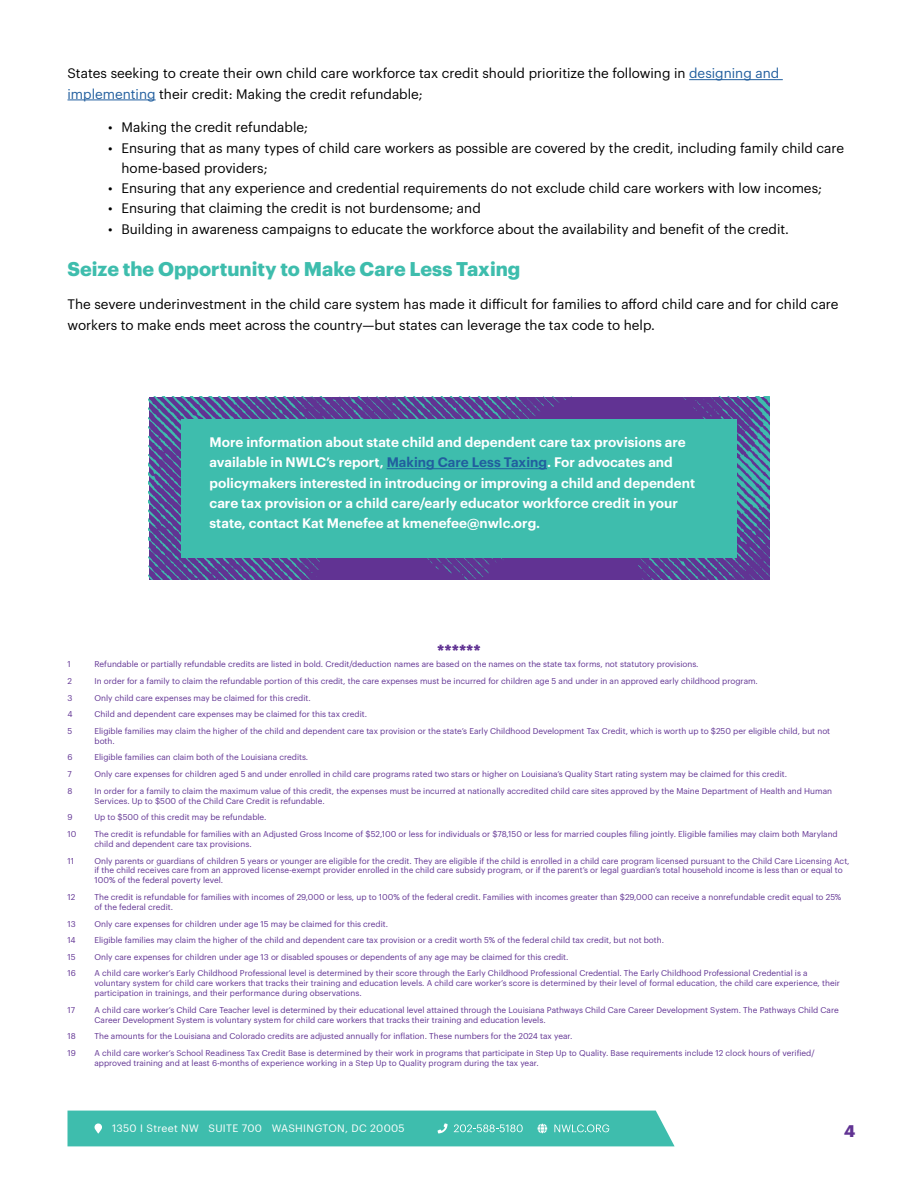
<style>
.page{position:relative;width:918px;height:1188px;background:#fff}
.page>*{position:absolute;margin:0;border:0;box-sizing:border-box;transform-origin:0 0}
.t1{font:700 19.5px "Graphik";color:#3ebdad}
.t2{font:700 16.5px "Graphik";color:#613393}
.t3{font:13.5px/20.2px "Graphik";color:#000}
.t4{font:600 13.5px/20.2px "Graphik";color:#fff}
.t5{font:10.5px "Graphik";letter-spacing:.03em;color:#fff}
.t6{font:8.25px/9.9px "Graphik";color:#613393}
.s1{color:#215e9e}
</style>
<div class="page">
<div style="left:67px;top:1111px;width:608px;height:35px;background:#3ebdad"></div>
<hr style="left:689px;top:79px;width:94px;height:1px;background:#215e9e">
<hr style="left:68px;top:99px;width:88px;height:1px;background:#215e9e">
<img style="left:149px;top:397px;width:620px;height:182px">
<div style="left:181px;top:419px;width:556px;height:138px;background:#3ebdad"></div>
<hr style="left:387px;top:468px;width:160px;height:1px;background:#215e9e">
<h3 class="t3" style="left:68px;top:62px;width:713px">States seeking to create their own child care workforce tax credit should prioritize the following in <span class="s1">designing and implementing</span> their credit: Making the credit refundable;</h3>
<h3 class="t3" style="left:108px;top:116px;width:202px">• Making the credit refundable;</h3>
<h3 class="t3" style="left:122px;top:137px;width:724px;text-indent:-14px">• Ensuring that as many types of child care workers as possible are covered by the credit, including family child care home-based providers;</h3>
<h3 class="t3" style="left:108px;top:177px;width:716px">• Ensuring that any experience and credential requirements do not exclude child care workers with low incomes;</h3>
<h3 class="t3" style="left:108px;top:197px;width:374px">• Ensuring that claiming the credit is not burdensome; and</h3>
<h3 class="t3" style="left:108px;top:218px;width:683px">• Building in awareness campaigns to educate the workforce about the availability and benefit of the credit.</h3>
<h1 class="t1" style="left:68px;top:253px;width:454px">Seize the Opportunity to Make Care Less Taxing</h1>
<h3 class="t3" style="left:68px;top:293px;width:773px">The severe underinvestment in the child care system has made it difficult for families to afford child care and for child care workers to make ends meet across the country—but states can leverage the tax code to help.</h3>
<p class="t4" style="left:210px;top:431px;width:487px">More information about state child and dependent care tax provisions are available in NWLC’s report, <span class="s1">Making Care Less Taxing</span>. For advocates and policymakers interested in introducing or improving a child and dependent care tax provision or a child care/early educator workforce credit in your state, contact Kat Menefee at kmenefee@nwlc.org.</p>
<h2 class="t2" style="left:437px;top:639px;width:45px">******</h2>
<p class="t6" style="left:68px;top:659px;width:5px">1</p>
<p class="t6" style="left:95px;top:659px;width:606px">Refundable or partially refundable credits are listed in bold. Credit/deduction names are based on the names on the state tax forms, not statutory provisions.</p>
<p class="t6" style="left:68px;top:675px;width:6px">2</p>
<p class="t6" style="left:95px;top:675px;width:665px">In order for a family to claim the refundable portion of this credit, the care expenses must be incurred for children age 5 and under in an approved early childhood program.</p>
<p class="t6" style="left:68px;top:692px;width:6px">3</p>
<p class="t6" style="left:95px;top:692px;width:218px">Only child care expenses may be claimed for this credit.</p>
<p class="t6" style="left:68px;top:709px;width:7px">4</p>
<p class="t6" style="left:95px;top:709px;width:274px">Child and dependent care expenses may be claimed for this tax credit.</p>
<p class="t6" style="left:68px;top:725px;width:6px">5</p>
<p class="t6" style="left:95px;top:725px;width:737px">Eligible families may claim the higher of the child and dependent care tax provision or the state’s Early Childhood Development Tax Credit, which is worth up to $250 per eligible child, but not both.</p>
<p class="t6" style="left:68px;top:752px;width:7px">6</p>
<p class="t6" style="left:95px;top:752px;width:215px">Eligible families can claim both of the Louisiana credits.</p>
<p class="t6" style="left:68px;top:768px;width:6px">7</p>
<p class="t6" style="left:95px;top:768px;width:694px">Only care expenses for children aged 5 and under enrolled in child care programs rated two stars or higher on Louisiana’s Quality Start rating system may be claimed for this credit.</p>
<p class="t6" style="left:68px;top:785px;width:7px">8</p>
<p class="t6" style="left:95px;top:785px;width:739px">In order for a family to claim the maximum value of this credit, the expenses must be incurred at nationally accredited child care sites approved by the Maine Department of Health and Human<br>Services. Up to $500 of the Child Care Credit is refundable.</p>
<p class="t6" style="left:68px;top:812px;width:7px">9</p>
<p class="t6" style="left:95px;top:812px;width:174px">Up to $500 of this credit may be refundable.</p>
<p class="t6" style="left:68px;top:828px;width:10px">10</p>
<p class="t6" style="left:95px;top:828px;width:745px">The credit is refundable for families with an Adjusted Gross Income of $52,100 or less for individuals or $78,150 or less for married couples filing jointly. Eligible families may claim both Maryland child and dependent care tax provisions.</p>
<p class="t6" style="left:68px;top:855px;width:8px">11</p>
<p class="t6" style="left:95px;top:855px;width:757px">Only parents or guardians of children 5 years or younger are eligible for the credit. They are eligible if the child is enrolled in a child care program licensed pursuant to the Child Care Licensing Act, if the child receives care from an approved license-exempt provider enrolled in the child care subsidy program, or if the parent’s or legal guardian’s total household income is less than or equal to<br>100% of the federal poverty level.</p>
<p class="t6" style="left:68px;top:891px;width:9px">12</p>
<p class="t6" style="left:95px;top:891px;width:748px">The credit is refundable for families with incomes of 29,000 or less, up to 100% of the federal credit. Families with incomes greater than $29,000 can receive a nonrefundable credit equal to 25% of the federal credit.</p>
<p class="t6" style="left:68px;top:918px;width:10px">13</p>
<p class="t6" style="left:95px;top:918px;width:295px">Only care expenses for children under age 15 may be claimed for this credit.</p>
<p class="t6" style="left:68px;top:935px;width:10px">14</p>
<p class="t6" style="left:95px;top:935px;width:571px">Eligible families may claim the higher of the child and dependent care tax provision or a credit worth 5% of the federal child tax credit, but not both.</p>
<p class="t6" style="left:68px;top:951px;width:10px">15</p>
<p class="t6" style="left:95px;top:951px;width:476px">Only care expenses for children under age 13 or disabled spouses or dependents of any age may be claimed for this credit.</p>
<p class="t6" style="left:68px;top:968px;width:10px">16</p>
<p class="t6" style="left:95px;top:968px;width:747px">A child care worker’s Early Childhood Professional level is determined by their score through the Early Childhood Professional Credential. The Early Childhood Professional Credential is a voluntary system for child care workers that tracks their training and education levels. A child care worker’s score is determined by their level of formal education, the child care experience, their participation in trainings, and their performance during observations.</p>
<p class="t6" style="left:68px;top:1004px;width:9px">17</p>
<p class="t6" style="left:95px;top:1004px;width:746px">A child care worker’s Child Care Teacher level is determined by their educational level attained through the Louisiana Pathways Child Care Career Development System. The Pathways Child Care<br>Career Development System is voluntary system for child care workers that tracks their training and education levels.</p>
<p class="t6" style="left:68px;top:1031px;width:10px">18</p>
<p class="t6" style="left:95px;top:1031px;width:480px">The amounts for the Louisiana and Colorado credits are adjusted annually for inflation. These numbers for the 2024 tax year.</p>
<p class="t6" style="left:68px;top:1047px;width:10px">19</p>
<p class="t6" style="left:95px;top:1047px;width:722px">A child care worker’s School Readiness Tax Credit Base is determined by their work in programs that participate in Step Up to Quality. Base requirements include 12 clock hours of verified/ approved training and at least 6-months of experience working in a Step Up to Quality program during the tax year.</p>
<p class="t5" style="left:112px;top:1120px;width:294px">1350 I Street NW SUITE 700 WASHINGTON, DC 20005</p>
<h2 class="t2" style="left:844px;top:1118px;width:13px">4</h2>
</div>
